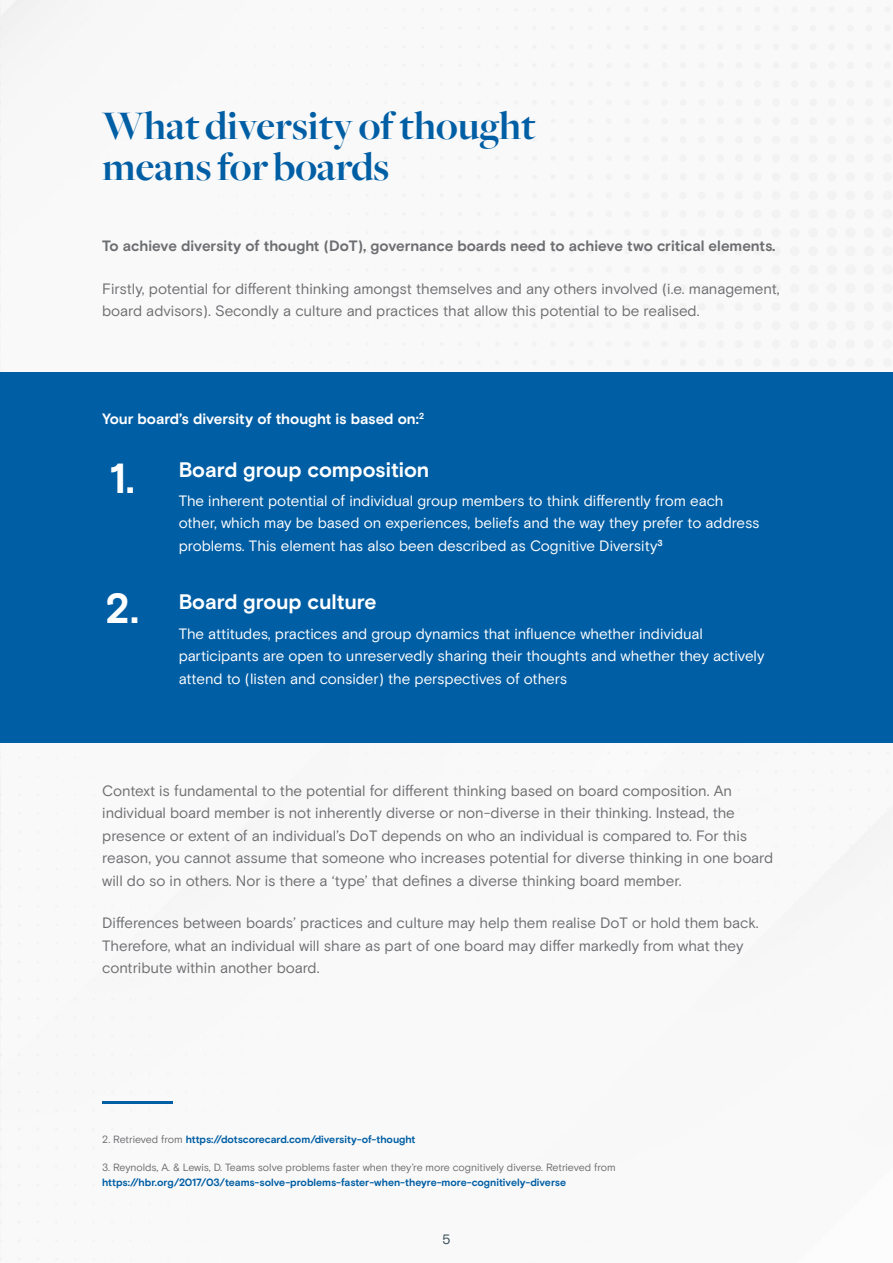
<style>
.page{position:relative;width:893px;height:1263px;background:#fff}
.page>*{position:absolute;margin:0;border:0;box-sizing:border-box;transform-origin:0 0}
.t1{font:700 42px/40.5px "Freight Big";color:#005ea4}
.t2{font:700 42px "Basis Grotesque Pro";color:#fff}
.t3{font:700 21px "Basis Grotesque Pro";letter-spacing:-.005em;color:#fff}
.t4{font:15px/22.5px "Basis Grotesque Pro";letter-spacing:-.005em;color:#6d6e71}
.t5{font:15px/22.5px "Basis Grotesque Pro";letter-spacing:-.005em;color:#fff}
.t6{font:700 15px "Basis Grotesque Pro";letter-spacing:-.005em;color:#6d6e71}
.t7{font:700 15px "Basis Grotesque Pro";color:#fff}
.t8{font:13.5px "Basis Grotesque Pro";color:#384b54}
.t9{font:10.5px/15px "Basis Grotesque Pro";letter-spacing:-.005em;color:#6d6e71}
.t10{font:700 10.5px "Basis Grotesque Pro";color:#005ea4}
.s1{font-weight:400;color:#6d6e71}
.s2{font-weight:700;color:#005ea4}
</style>
<div class="page">
<img style="left:0;top:0;width:893px;height:1261px">
<div style="left:1px;top:372px;width:892px;height:370px;background:#005ea4"></div>
<hr style="left:102px;top:1101px;width:71px;height:2px;background:#005ea4">
<p class="t1" style="left:102px;top:107px;width:435px">What diversity of thought means for boards</p>
<p class="t6" style="left:102px;top:237px;width:675px">To achieve diversity of thought (DoT), governance boards need to achieve two critical elements.</p>
<p class="t4" style="left:102px;top:277px;width:679px">Firstly, potential for different thinking amongst themselves and any others involved (i.e. management, board advisors). Secondly a culture and practices that allow this potential to be realised.</p>
<p class="t7" style="left:102px;top:410px;width:323px">Your board’s diversity of thought is based on:<sup>2</sup></p>
<p class="t2" style="left:109px;top:453px;width:27px">1.</p>
<p class="t2" style="left:105px;top:584px;width:35px">2.</p>
<p class="t3" style="left:179px;top:457px;width:252px">Board group composition</p>
<p class="t5" style="left:179px;top:490px;width:582px">The inherent potential of individual group members to think differently from each other, which may be based on experiences, beliefs and the way they prefer to address problems. This element has also been described as Cognitive Diversity<sup>3</sup></p>
<p class="t3" style="left:179px;top:590px;width:199px">Board group culture</p>
<p class="t5" style="left:179px;top:622px;width:587px">The attitudes, practices and group dynamics that influence whether individual participants are open to unreservedly sharing their thoughts and whether they actively attend to (listen and consider) the perspectives of others</p>
<p class="t4" style="left:102px;top:779px;width:672px">Context is fundamental to the potential for different thinking based on board composition. An individual board member is not inherently diverse or non-diverse in their thinking. Instead, the presence or extent of an individual’s DoT depends on who an individual is compared to. For this reason, you cannot assume that someone who increases potential for diverse thinking in one board will do so in others. Nor is there a ‘type’ that defines a diverse thinking board member.</p>
<p class="t4" style="left:102px;top:912px;width:658px">Differences between boards’ practices and culture may help them realise DoT or hold them back.<br>Therefore, what an individual will share as part of one board may differ markedly from what they contribute within another board.</p>
<p class="t10" style="left:102px;top:1133px;width:315px"><span class="s1">2. Retrieved from</span> https://dotscorecard.com/diversity-of-thought</p>
<p class="t9" style="left:102px;top:1160px;width:515px">3. Reynolds, A. &amp; Lewis, D. Teams solve problems faster when they’re more cognitively diverse. Retrieved from <span class="s2">https://hbr.org/2017/03/teams-solve-problems-faster-when-theyre-more-cognitively-diverse</span></p>
<p class="t8" style="left:442px;top:1232px;width:10px">5</p>
</div>
